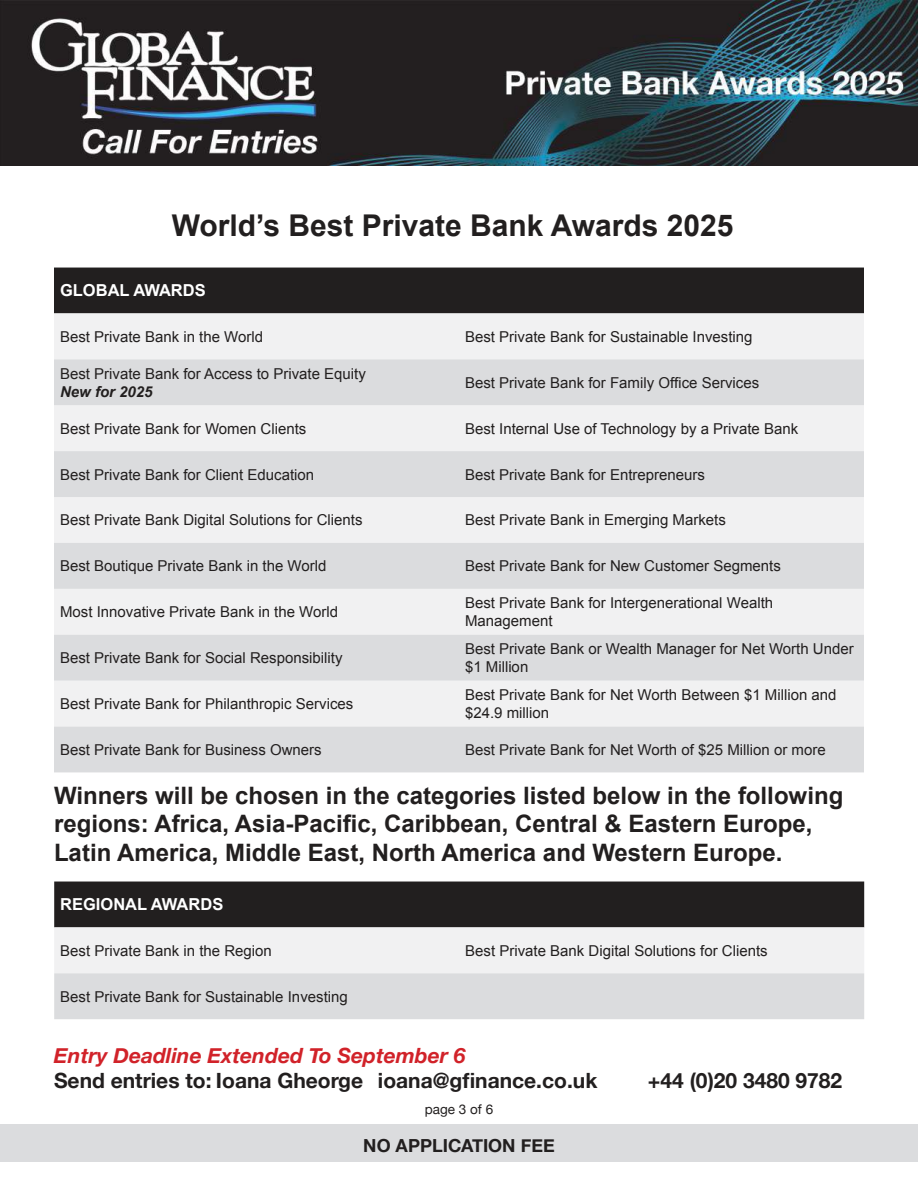
<style>
.page{position:relative;width:918px;height:1188px;background:#fff}
.page>*{position:absolute;margin:0;border:0;box-sizing:border-box;transform-origin:0 0}
.t1{font:700 30px "Arial";color:#221f1f}
.t2{font:700 24px/28.8px "Arial";color:#221f1f}
.t3{font:700 21px "Helvetica Neue";color:#221f1f}
.t4{font:italic 700 21px "Helvetica Neue";color:#d12229}
.t5{font:700 18px "Helvetica Neue";color:#221f1f}
.t6{font:700 16.5px "Arial";color:#fff}
.t7{font:15px/18px "Arial";color:#221f1f}
.t8{font:italic 700 15px "Arial";color:#221f1f}
.t9{font:13.5px "Helvetica Neue";color:#221f1f}
</style>
<div class="page">
<div style="left:0;top:1124px;width:918px;height:38px;background:#dbdcde"></div>
<div style="left:54px;top:268px;width:810px;height:45px;background:#221f1f"></div>
<div style="left:54px;top:313px;width:810px;height:46px;background:#f1f1f2"></div>
<svg style="left:54px;top:359px;width:810px;height:413px;fill:#dbdcde"></svg>
<svg style="left:54px;top:882px;width:810px;height:137px"></svg>
<img style="left:0;top:0;width:918px;height:165px">
<h1 class="t1" style="left:172px;top:206px;width:563px">World’s Best Private Bank Awards 2025</h1>
<p class="t6" style="left:60px;top:284px;width:147px">GLOBAL AWARDS</p>
<p class="t7" style="left:60px;top:329px;width:205px">Best Private Bank in the World</p>
<p class="t7" style="left:465px;top:329px;width:289px">Best Private Bank for Sustainable Investing</p>
<p class="t7" style="left:60px;top:365px;width:307px">Best Private Bank for Access to Private Equity</p>
<p class="t8" style="left:60px;top:383px;width:94px">New for 2025</p>
<p class="t7" style="left:465px;top:374px;width:296px">Best Private Bank for Family Office Services</p>
<p class="t7" style="left:60px;top:420px;width:248px">Best Private Bank for Women Clients</p>
<p class="t7" style="left:465px;top:420px;width:335px">Best Internal Use of Technology by a Private Bank</p>
<p class="t7" style="left:60px;top:466px;width:256px">Best Private Bank for Client Education</p>
<p class="t7" style="left:465px;top:466px;width:242px">Best Private Bank for Entrepreneurs</p>
<p class="t7" style="left:60px;top:512px;width:304px">Best Private Bank Digital Solutions for Clients</p>
<p class="t7" style="left:465px;top:512px;width:262px">Best Private Bank in Emerging Markets</p>
<p class="t7" style="left:60px;top:558px;width:268px">Best Boutique Private Bank in the World</p>
<p class="t7" style="left:465px;top:558px;width:317px">Best Private Bank for New Customer Segments</p>
<p class="t7" style="left:60px;top:604px;width:280px">Most Innovative Private Bank in the World</p>
<p class="t7" style="left:465px;top:595px;width:310px">Best Private Bank for Intergenerational Wealth<br>Management</p>
<p class="t7" style="left:60px;top:650px;width:284px">Best Private Bank for Social Responsibility</p>
<p class="t7" style="left:465px;top:641px;width:390px">Best Private Bank or Wealth Manager for Net Worth Under $1 Million</p>
<p class="t7" style="left:60px;top:696px;width:295px">Best Private Bank for Philanthropic Services</p>
<p class="t7" style="left:465px;top:687px;width:373px">Best Private Bank for Net Worth Between $1 Million and $24.9 million</p>
<p class="t7" style="left:60px;top:742px;width:263px">Best Private Bank for Business Owners</p>
<p class="t7" style="left:465px;top:742px;width:362px">Best Private Bank for Net Worth of $25 Million or more</p>
<h2 class="t2" style="left:54px;top:782px;width:791px">Winners will be chosen in the categories listed below in the following regions: Africa, Asia-Pacific, Caribbean, Central &amp; Eastern Europe,<br>Latin America, Middle East, North America and Western Europe.</h2>
<p class="t6" style="left:60px;top:894px;width:165px">REGIONAL AWARDS</p>
<p class="t7" style="left:60px;top:943px;width:213px">Best Private Bank in the Region</p>
<p class="t7" style="left:465px;top:943px;width:304px">Best Private Bank Digital Solutions for Clients</p>
<p class="t7" style="left:60px;top:988px;width:289px">Best Private Bank for Sustainable Investing</p>
<h3 class="t4" style="left:54px;top:1048px;width:413px">Entry Deadline Extended To September 6</h3>
<h3 class="t3" style="left:54px;top:1064px;width:545px">Send entries to: Ioana Gheorge ioana@gfinance.co.uk</h3>
<h3 class="t3" style="left:648px;top:1064px;width:196px">+44 (0)20 3480 9782</h3>
<p class="t9" style="left:425px;top:1100px;width:70px">page 3 of 6</p>
<p class="t5" style="left:363px;top:1135px;width:193px">NO APPLICATION FEE</p>
</div>
